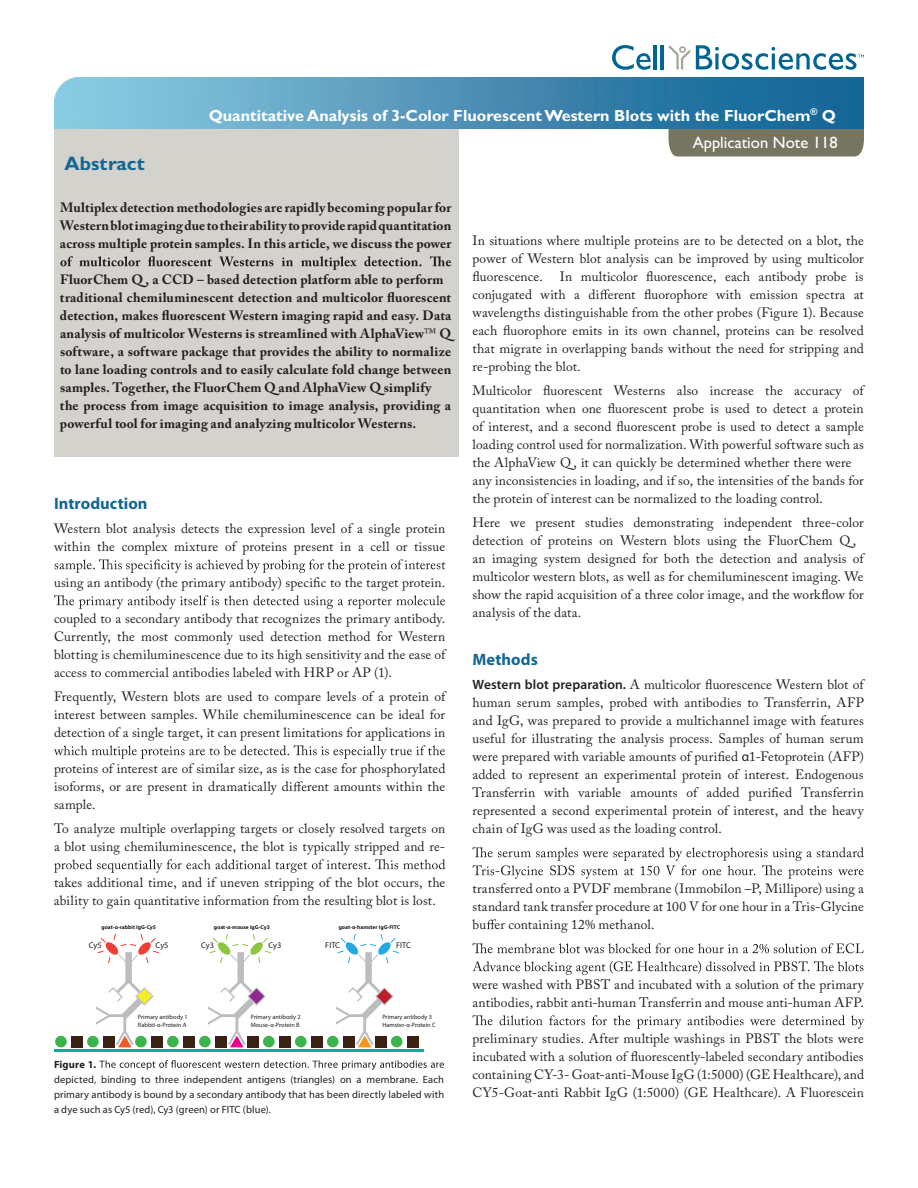
<style>
.page{position:relative;width:918px;height:1188px;background:#fff}
.page>*{position:absolute;margin:0;border:0;box-sizing:border-box;transform-origin:0 0}
.t1{font:700 19.5px "Gill Sans";color:#146696}
.t2{font:700 16.5px "Myriad Pro";letter-spacing:.005em;color:#146696}
.t3{font:16.5px "Gill Sans";color:#fff}
.t4{font:700 16.2px "Gill Sans";color:#fff}
.t5{font:13.5px/18px "Adobe Caslon Pro";letter-spacing:.01em;color:#231f20;text-align:justify}
.t6{font:700 13.5px/18px "Adobe Caslon Pro";letter-spacing:.01em;color:#231f20;text-align:justify}
.t7{font:10.5px/15px "Myriad Pro";letter-spacing:.01em;color:#231f20;text-align:justify}
.t8{font:700 10.5px "Myriad Pro";letter-spacing:.015em;color:#231f20}
.t9{font:8.4px "Myriad Pro";color:#231f20}
.t10{font:6.3px/7.5px "Myriad Pro";color:#231f20}
.t11{font:700 5.55px "Myriad Pro";color:#231f20}
.s1{font-weight:400}
.s2{font-family:"Myriad Pro";font-weight:600}
.s3{font-family:"Myriad Pro"}
</style>
<div class="page">
<div style="left:54px;top:128px;width:405px;height:329px;background:#d3d2cc"></div>
<div style="left:668px;top:128px;width:196px;height:28px;background:#757561"></div>
<img style="left:54px;top:78px;width:810px;height:50px">
<svg style="left:60px;top:256px;width:391px;height:14px"></svg>
<svg style="left:55px;top:559px;width:390px;height:14px"></svg>
<svg style="left:54px;top:595px;width:391px;height:14px"></svg>
<svg style="left:54px;top:745px;width:391px;height:14px"></svg>
<svg style="left:294px;top:781px;width:13px;height:10px"></svg>
<svg style="left:54px;top:859px;width:391px;height:14px"></svg>
<svg style="left:600px;top:289px;width:9px;height:10px"></svg>
<svg style="left:472px;top:847px;width:392px;height:32px"></svg>
<svg style="left:487px;top:919px;width:9px;height:10px"></svg>
<svg style="left:472px;top:943px;width:392px;height:10px"></svg>
<svg style="left:472px;top:961px;width:391px;height:14px"></svg>
<svg style="left:472px;top:1015px;width:392px;height:14px"></svg>
<svg style="left:99px;top:1060px;width:345px;height:10px"></svg>
<hr style="left:54px;top:1049px;width:369px;height:2px;background:#12a79d">
<div style="left:167px;top:1036px;width:12px;height:11px;background:#3ab54a;border-radius:50%"></div>
<div style="left:199px;top:1036px;width:12px;height:11px;background:#3ab54a;border-radius:50%"></div>
<svg style="left:263px;top:1036px;width:12px;height:11px"></svg>
<div style="left:295px;top:1036px;width:12px;height:11px;background:#3ab54a;border-radius:50%"></div>
<div style="left:327px;top:1036px;width:12px;height:11px;background:#3ab54a;border-radius:50%"></div>
<div style="left:391px;top:1036px;width:11px;height:11px;background:#3ab54a;border-radius:50%"></div>
<div style="left:151px;top:1036px;width:12px;height:11px;background:#3a2111"></div>
<div style="left:183px;top:1036px;width:11px;height:11px;background:#3a2111"></div>
<div style="left:55px;top:1036px;width:12px;height:11px;background:#3ab54a;border-radius:50%"></div>
<div style="left:87px;top:1036px;width:12px;height:11px;background:#3ab54a;border-radius:50%"></div>
<div style="left:71px;top:1036px;width:12px;height:11px;background:#3a2111"></div>
<div style="left:279px;top:1036px;width:11px;height:11px;background:#3a2111"></div>
<div style="left:311px;top:1036px;width:11px;height:11px;background:#3a2111"></div>
<div style="left:407px;top:1036px;width:11px;height:11px;background:#3a2111"></div>
<svg style="left:96px;top:933px;width:63px;height:114px"></svg>
<svg style="left:208px;top:933px;width:64px;height:114px"></svg>
<svg style="left:336px;top:933px;width:64px;height:114px"></svg>
<svg style="left:612px;top:45px;width:39px;height:25px"></svg>
<hr style="left:654px;top:45px;width:3px;height:24px;background:#006494">
<hr style="left:660px;top:45px;width:4px;height:24px;background:#006494">
<svg style="left:669px;top:45px;width:195px;height:25px"></svg>
<p class="t4" style="left:209px;top:106px;width:629px">Quantitative Analysis of 3-Color Fluorescent Western Blots with the FluorChem<sup>®</sup> Q</p>
<h1 class="t1" style="left:64px;top:152px;width:82px">Abstract</h1>
<p class="t6" style="left:60px;top:199px;width:393px">Multiplex detection methodologies are rapidly becoming popular for Westernblotimagingduetotheirabilitytoproviderapidquantitation across multiple protein samples. In this article, we discuss the power</p>
<p class="t6" style="left:60px;top:270px;width:393px;text-align:left">FluorChem Q , a CCD – based detection platform able to perform traditional chemiluminescent detection and multicolor fluorescent detection, makes fluorescent Western imaging rapid and easy. Data analysis of multicolor Westerns is streamlined with AlphaView<span class="s1">™</span> Q software, a software package that provides the ability to normalize to lane loading controls and to easily calculate fold change between samples. Together, the FluorChem Q and AlphaView Q simplify the process from image acquisition to image analysis, providing a powerful tool for imaging and analyzing multicolor Westerns.</p>
<p class="t2" style="left:54px;top:493px;width:95px">Introduction</p>
<p class="t5" style="left:54px;top:520px;width:393px">Western blot analysis detects the expression level of a single protein within the complex mixture of proteins present in a cell or tissue</p>
<p class="t5" style="left:54px;top:574px;width:393px">using an antibody (the primary antibody) specific to the target protein.</p>
<p class="t5" style="left:54px;top:609px;width:393px">coupled to a secondary antibody that recognizes the primary antibody.<br>Currently, the most commonly used detection method for Western blotting is chemiluminescence due to its high sensitivity and the ease of access to commercial antibodies labeled with HRP or AP (1).</p>
<p class="t5" style="left:54px;top:687px;width:393px">Frequently, Western blots are used to compare levels of a protein of interest between samples. While chemiluminescence can be ideal for detection of a single target, it can present limitations for applications in</p>
<p class="t5" style="left:54px;top:759px;width:393px">proteins of interest are of similar size, as is the case for phosphorylated isoforms, or are present in dramatically di rent amounts within the sample.</p>
<p class="t5" style="left:54px;top:819px;width:393px">To analyze multiple overlapping targets or closely resolved targets on a blot using chemiluminescence, the blot is typically stripped and re-</p>
<p class="t5" style="left:54px;top:873px;width:393px">takes additional time, and if uneven stripping of the blot occurs, the ability to gain quantitative information from the resulting blot is lost.</p>
<p class="t11" style="left:101px;top:923px;width:56px">goat-α-rabbit IgG-Cy5</p>
<p class="t11" style="left:214px;top:923px;width:57px">goat-α-mouse IgG-Cy3</p>
<p class="t11" style="left:339px;top:923px;width:63px">goat-α-hamster IgG-FITC</p>
<p class="t9" style="left:89px;top:940px;width:14px">Cy5</p>
<p class="t9" style="left:156px;top:940px;width:14px">Cy5</p>
<p class="t9" style="left:201px;top:940px;width:14px">Cy3</p>
<p class="t9" style="left:269px;top:940px;width:14px">Cy3</p>
<p class="t9" style="left:325px;top:940px;width:16px">FITC</p>
<p class="t9" style="left:396px;top:940px;width:16px">FITC</p>
<p class="t10" style="left:138px;top:1013px;width:51px">Primary antibody 1<br>Rabbit-α-Protein A</p>
<p class="t10" style="left:382px;top:1013px;width:55px">Primary antibody 3<br>Hamster-α-Protein C</p>
<p class="t10" style="left:251px;top:1013px;width:51px">Primary antibody 2<br>Mouse-α-Protein B</p>
<p class="t8" style="left:54px;top:1057px;width:44px">Figure 1.</p>
<p class="t7" style="left:54px;top:1072px;width:392px">depicted, binding to three independent antigens (triangles) on a membrane. Each primary antibody is bound by a secondary antibody that has been directly labeled with a dye such as Cy5 (red), Cy3 (green) or FITC (blue).</p>
<p class="t3" style="left:693px;top:133px;width:146px">Application Note 118</p>
<p class="t5" style="left:473px;top:231px;width:393px">In situations where multiple proteins are to be detected on a blot, the power of Western blot analysis can be improved by using multicolor fluorescence.</p>
<p class="t5" style="left:473px;top:267px;width:393px;text-indent:87px">In multicolor fluorescence, each antibody probe is conjugated with a di erent fluorophore with emission spectra at wavelengths distinguishable from the other probes (Figure 1). Because each fluorophore emits in its own channel, proteins can be resolved that migrate in overlapping bands without the need for stripping and re-probing the blot.</p>
<p class="t5" style="left:473px;top:381px;width:393px;text-align:left">Multicolor fluorescent Westerns also increase the accuracy of quantitation when one fluorescent probe is used to detect a protein of interest, and a second fluorescent probe is used to detect a sample loading control used for normalization. With powerful software such as the AlphaView Q , it can quickly be determined whether there were any inconsistencies in loading, and if so, the intensities of the bands for the protein of interest can be normalized to the loading control.</p>
<p class="t5" style="left:472px;top:513px;width:393px;text-align:left">Here we present studies demonstrating independent three-color detection of proteins on Western blots using the FluorChem Q , an imaging system designed for both the detection and analysis of multicolor western blots, as well as for chemiluminescent imaging. We show the rapid acquisition of a three color image, and the workflow for analysis of the data.</p>
<p class="t2" style="left:472px;top:649px;width:67px">Methods</p>
<p class="t5" style="left:472px;top:676px;width:393px"><span class="s2">Western blot preparation.</span> A multicolor fluorescence Western blot of human serum samples, probed with antibodies to Transferrin, AFP and IgG, was prepared to provide a multichannel image with features useful for illustrating the analysis process. Samples of human serum were prepared with variable amounts of purified <span class="s3">α</span>1-Fetoprotein (AFP) added to represent an experimental protein of interest. Endogenous Transferrin with variable amounts of added purified Transferrin represented a second experimental protein of interest, and the heavy chain of IgG was used as the loading control.</p>
<p class="t5" style="left:472px;top:879px;width:393px">transferred onto a PVDF membrane (Immobilon –P, Millipore) using a standard tank transfer procedure at 100 V for one hour in a Tris-Glycine bu er containing 12% methanol.</p>
<p class="t5" style="left:472px;top:975px;width:393px">were washed with PBST and incubated with a solution of the primary antibodies, rabbit anti-human Transferrin and mouse anti-human AFP.</p>
<p class="t5" style="left:472px;top:1029px;width:393px">preliminary studies. After multiple washings in PBST the blots were incubated with a solution of fluorescently-labeled secondary antibodies containing CY-3- Goat-anti-Mouse IgG (1:5000) (GE Healthcare), and CY5-Goat-anti Rabbit IgG (1:5000) (GE Healthcare). A Fluorescein</p>
</div>
